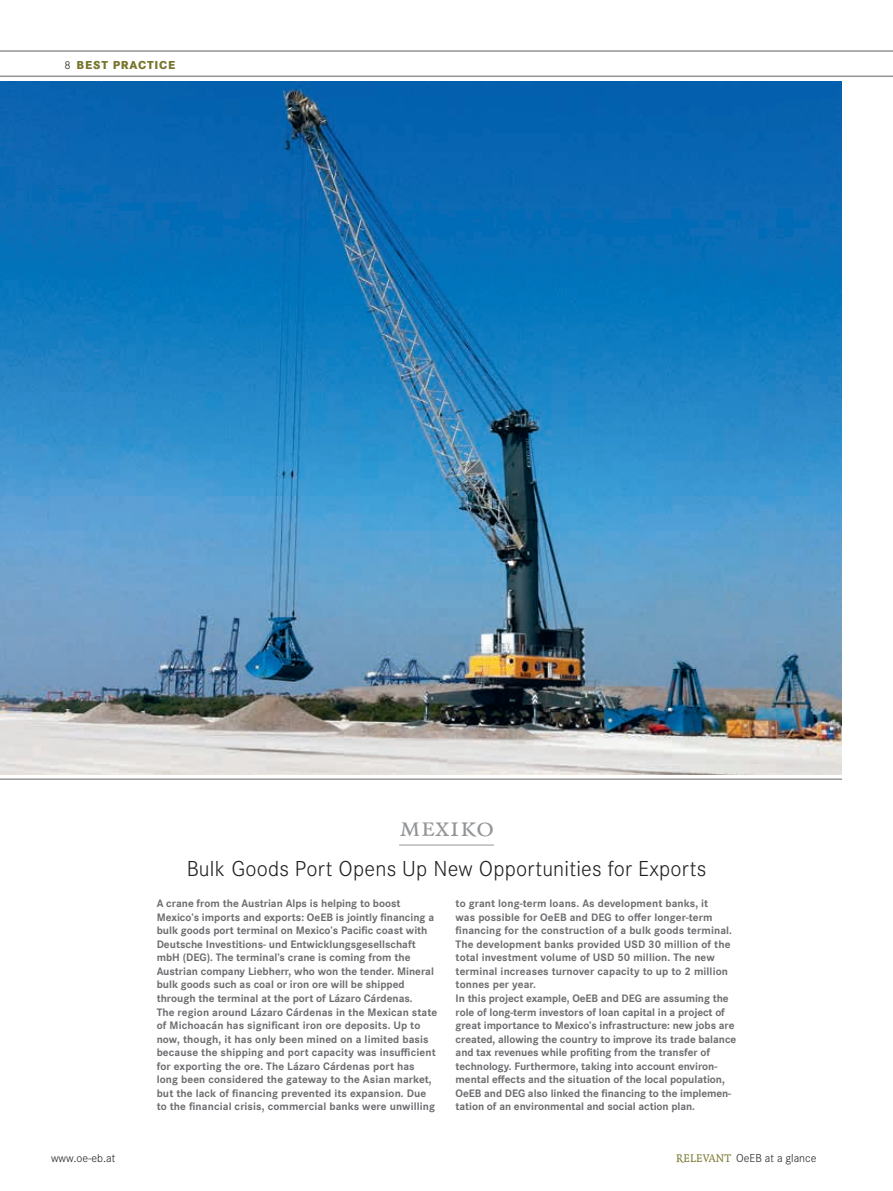
<style>
.page{position:relative;width:893px;height:1191px;background:#fff}
.page>*{position:absolute;margin:0;border:0;box-sizing:border-box;transform-origin:0 0}
.t1{font:27px "Quadraat Small Caps";color:#939598}
.t2{font:300 22.5px "Corporate S";letter-spacing:.01em;color:#231f20}
.t3{font:300 12px "Corporate S";color:#231f20}
.t4{font:800 12px "Corporate S";color:#78752e}
.t5{font:700 11.25px/13.5px "Corporate S";color:#6c6d70}
.s1{font-weight:300;color:#231f20}
.s2{font-family:"Quadraat";font-weight:400;color:#78752e}
</style>
<div class="page">
<hr style="left:0;top:50px;width:893px;height:2px;background:#939598">
<hr style="left:0;top:75px;width:893px;height:2px;background:#939598">
<img style="left:0;top:81px;width:842px;height:693px">
<hr style="left:0;top:778px;width:842px;height:2px;background:#939598">
<hr style="left:399px;top:844px;width:95px;height:1px;background:#939598">
<p class="t4" style="left:65px;top:55px;width:57px"><span class="s1">8</span> BEST PRACTIC</p>
<p class="t4" style="left:168px;top:55px;width:9px">E</p>
<h1 class="t1" style="left:399px;top:813px;width:96px">mexiko</h1>
<h2 class="t2" style="left:187px;top:853px;width:521px">Bulk Goods Port Opens Up New Opportunities for Exports</h2>
<p class="t5" style="left:157px;top:896px;width:282px">A crane from the Austrian Alps is helping to boost Mexico’s imports and exports: OeEB is jointly financing a bulk goods port terminal on Mexico’s Pacific coast with Deutsche Investitions- und Entwicklungsgesellschaft mbH (DEG). The terminal’s crane is coming from the Austrian company Liebherr, who won the tender. Mineral bulk goods such as coal or iron ore will be shipped through the terminal at the port of Lázaro Cárdenas.<br>The region around Lázaro Cárdenas in the Mexican state of Michoacán has significant iron ore deposits. Up to now, though, it has only been mined on a limited basis because the shipping and port capacity was insufficient for exporting the ore. The Lázaro Cárdenas port has long been considered the gateway to the Asian market, but the lack of financing prevented its expansion. Due to the financial crisis, commercial banks were unwilling</p>
<p class="t5" style="left:456px;top:896px;width:282px">to grant long-term loans. As development banks, it<br>was possible for OeEB and DEG to offer longer-term financing for the construction of a bulk goods terminal.<br>The development banks provided USD 30 million of the total investment volume of USD 50 million. The new terminal increases turnover capacity to up to 2 million tonnes per year.<br>In this project example, OeEB and DEG are assuming the role of long-term investors of loan capital in a project of great importance to Mexico’s infrastructure: new jobs are created, allowing the country to improve its trade balance and tax revenues while profiting from the transfer of technology. Furthermore, taking into account environ&shy;mental effects and the situation of the local population, OeEB and DEG also linked the financing to the implemen&shy;tation of an environmental and social action plan.</p>
<p class="t3" style="left:51px;top:1149px;width:66px">www.oe-eb.at</p>
<p class="t3" style="left:676px;top:1149px;width:142px"><span class="s2">Relevant</span> OeEB at a glance</p>
</div>
